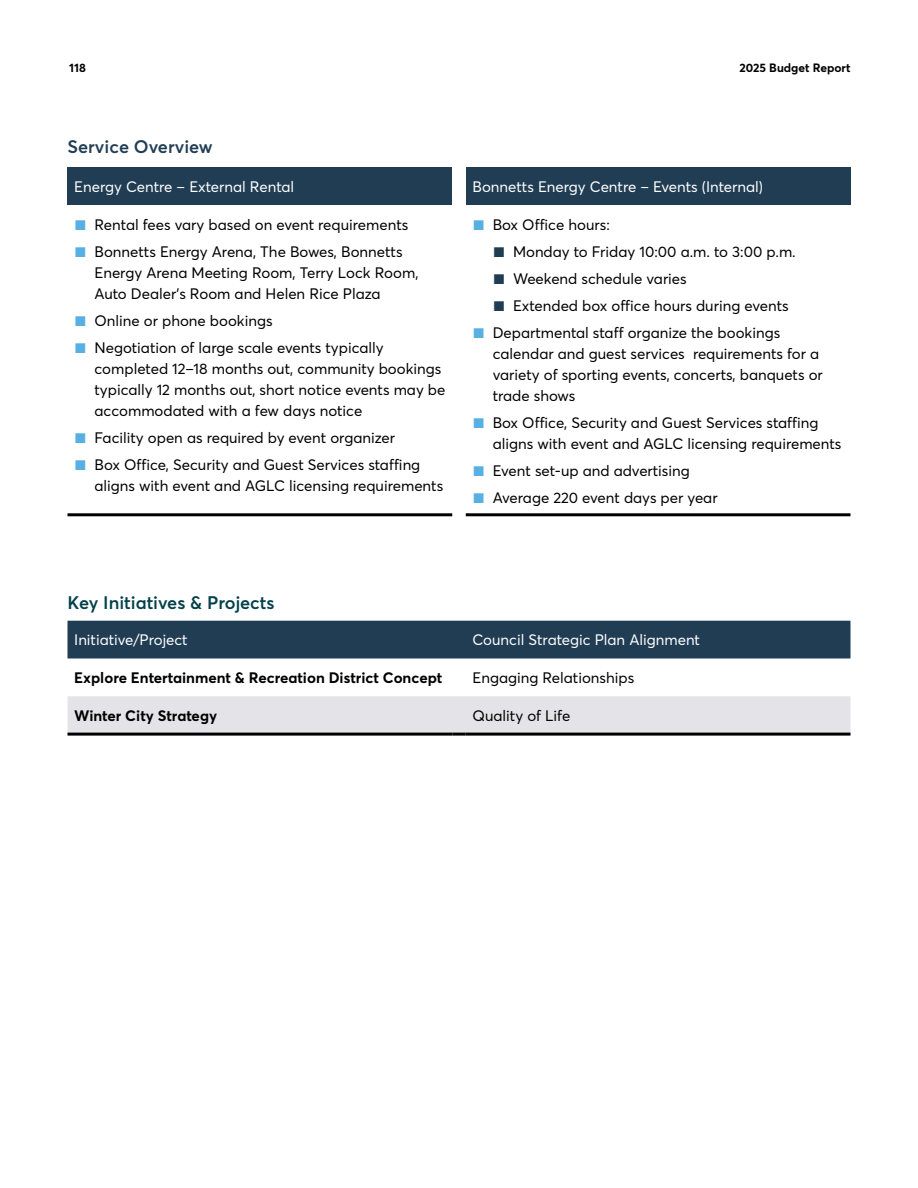
<style>
.page{position:relative;width:918px;height:1188px;background:#fff}
.page>*{position:absolute;margin:0;border:0;box-sizing:border-box;transform-origin:0 0}
.t1{font:600 18px "Averta Std";color:#02404a}
.t2{font:600 18px "Averta Std";color:#203d54}
.t3{font:15px/21px "Averta Std";color:#000}
.t4{font:15px "Averta Std";color:#fff}
.t5{font:700 15px "Averta Std";color:#000}
.t6{font:700 12px "Averta Std";color:#000}
.s1{font-family:"Arial";font-weight:900;font-size:21px;color:#58b0e2}
.s2{font-family:"Arial";font-weight:900;font-size:21px;color:#203d54}
</style>
<div class="page">
<div style="left:68px;top:621px;width:782px;height:37px;background:#203d54"></div>
<div style="left:68px;top:696px;width:782px;height:37px;background:#e4e3e7"></div>
<hr style="left:68px;top:733px;width:384px;height:3px;background:#000">
<hr style="left:452px;top:733px;width:14px;height:3px;background:#000">
<hr style="left:466px;top:733px;width:384px;height:3px;background:#000">
<div style="left:68px;top:167px;width:384px;height:38px;background:#203d54"></div>
<div style="left:466px;top:167px;width:384px;height:38px;background:#203d54"></div>
<hr style="left:68px;top:513px;width:384px;height:3px;background:#000">
<hr style="left:466px;top:513px;width:384px;height:3px;background:#000">
<p class="t6" style="left:69px;top:59px;width:18px">118</p>
<p class="t6" style="left:739px;top:59px;width:113px">2025 Budget Report</p>
<p class="t2" style="left:68px;top:134px;width:147px">Service Overview</p>
<p class="t4" style="left:74px;top:177px;width:221px">Energy Centre – External Rental</p>
<p class="t4" style="left:472px;top:177px;width:292px">Bonnetts Energy Centre – Events (Internal)</p>
<p class="t3" style="left:74px;top:213px;width:336px"><span class="s1">■</span> Rental fees vary based on event requirements</p>
<p class="t3" style="left:94px;top:240px;width:325px;text-indent:-20px"><span class="s1">■</span> Bonnetts Energy Arena, The Bowes, Bonnetts<br>Energy Arena Meeting Room, Terry Lock Room,<br>Auto Dealer’s Room and Helen Rice Plaza</p>
<p class="t3" style="left:74px;top:309px;width:200px"><span class="s1">■</span> Online or phone bookings</p>
<p class="t3" style="left:94px;top:336px;width:352px;text-indent:-20px"><span class="s1">■</span> Negotiation of large scale events typically completed 12–18 months out, community bookings typically 12 months out, short notice events may be accommodated with a few days notice</p>
<p class="t3" style="left:74px;top:426px;width:322px"><span class="s1">■</span> Facility open as required by event organizer</p>
<p class="t3" style="left:94px;top:453px;width:350px;text-indent:-20px"><span class="s1">■</span> Box Office, Security and Guest Services staffing aligns with event and AGLC licensing requirements</p>
<p class="t3" style="left:473px;top:213px;width:139px"><span class="s1">■</span> Box Office hours:</p>
<p class="t3" style="left:493px;top:240px;width:305px"><span class="s2">■</span> Monday to Friday 10:00 a.m. to 3:00 p.m.</p>
<p class="t3" style="left:493px;top:267px;width:196px"><span class="s2">■</span> Weekend schedule varies</p>
<p class="t3" style="left:493px;top:294px;width:297px"><span class="s2">■</span> Extended box office hours during events</p>
<p class="t3" style="left:493px;top:321px;width:332px;text-indent:-20px"><span class="s1">■</span> Departmental staff organize the bookings calendar and guest services requirements for a variety of sporting events, concerts, banquets or trade shows</p>
<p class="t3" style="left:493px;top:411px;width:350px;text-indent:-20px"><span class="s1">■</span> Box Office, Security and Guest Services staffing aligns with event and AGLC licensing requirements</p>
<p class="t3" style="left:473px;top:459px;width:219px"><span class="s1">■</span> Event set-up and advertising</p>
<p class="t3" style="left:473px;top:486px;width:247px"><span class="s1">■</span> Average 220 event days per year</p>
<p class="t1" style="left:68px;top:590px;width:209px">Key Initiatives &amp; Projects</p>
<p class="t4" style="left:74px;top:630px;width:115px">Initiative/Project</p>
<p class="t4" style="left:472px;top:630px;width:229px">Council Strategic Plan Alignment</p>
<p class="t5" style="left:74px;top:667px;width:370px">Explore Entertainment &amp; Recreation District Concept</p>
<p class="t3" style="left:472px;top:667px;width:163px">Engaging Relationships</p>
<p class="t5" style="left:74px;top:705px;width:144px">Winter City Strategy</p>
<p class="t3" style="left:472px;top:705px;width:99px">Quality of Life</p>
</div>
